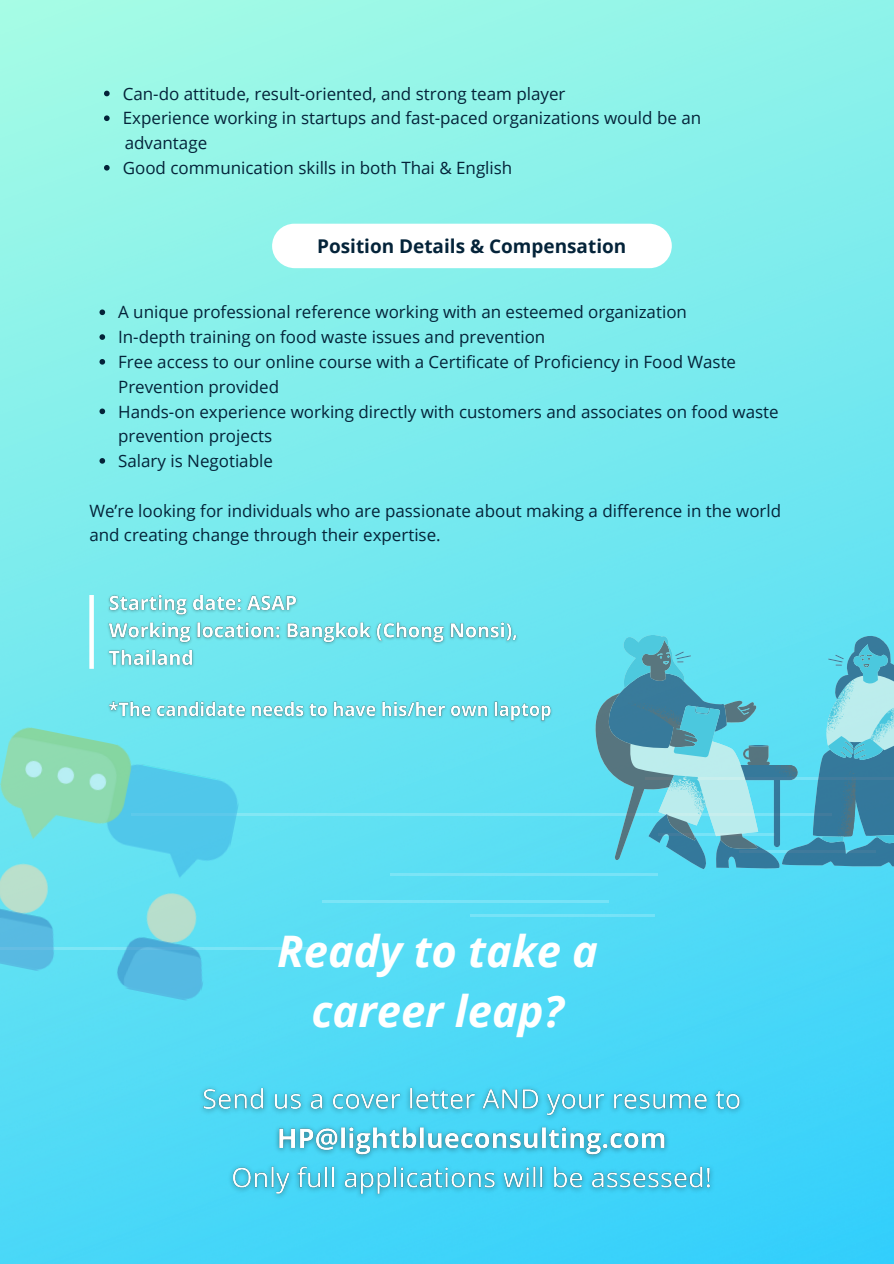
<style>
.page{position:relative;width:894px;height:1264px;background:#fff}
.page>*{position:absolute;margin:0;border:0;box-sizing:border-box;transform-origin:0 0}
.t1{font:italic 700 43.5px/60.8px "Open Sans";color:#fff;text-align:center}
.t2{font:700 18.9px "Open Sans";color:#042339}
.t3{font:16.95px/24.8px "Open Sans";color:#042339}
</style>
<div class="page">
<img style="left:0;top:0;width:893px;height:1263px">
<div style="left:89px;top:595px;width:5px;height:73px;background:#fff"></div>
<svg style="left:271px;top:224px;width:401px;height:44px"></svg>
<hr style="left:390px;top:873px;width:268px;height:3px;background:#fff">
<hr style="left:323px;top:900px;width:286px;height:2px;background:#fff">
<hr style="left:470px;top:914px;width:185px;height:2px;background:#fff">
<hr style="left:131px;top:813px;width:700px;height:2px;background:#fff">
<hr style="left:0;top:947px;width:312px;height:2px;background:#fff">
<svg style="left:607px;top:634px;width:286px;height:235px;background:#47b1ce"></svg>
<svg style="left:595px;top:640px;width:298px;height:220px;background:#50b0c8"></svg>
<svg style="left:621px;top:634px;width:272px;height:209px;background:#63bfd2"></svg>
<img style="left:0;top:724px;width:245px;height:279px">
<img style="left:103px;top:588px;width:419px;height:84px">
<img style="left:193px;top:1077px;width:558px;height:127px">
<img style="left:104px;top:696px;width:452px;height:30px">
<svg style="left:99px;top:309px;width:6px;height:6px"></svg>
<svg style="left:99px;top:334px;width:6px;height:6px"></svg>
<svg style="left:99px;top:359px;width:6px;height:5px"></svg>
<svg style="left:99px;top:408px;width:6px;height:6px"></svg>
<svg style="left:99px;top:458px;width:6px;height:5px"></svg>
<svg style="left:104px;top:91px;width:6px;height:5px"></svg>
<svg style="left:104px;top:115px;width:6px;height:6px"></svg>
<svg style="left:104px;top:165px;width:6px;height:6px"></svg>
<p class="t3" style="left:123px;top:81px;width:579px">Can-do attitude, result-oriented, and strong team player<br>Experience working in startups and fast-paced organizations would be an advantage<br>Good communication skills in both Thai &amp; English</p>
<p class="t2" style="left:317px;top:233px;width:310px">Position Details &amp; Compensation</p>
<p class="t3" style="left:118px;top:299px;width:662px">A unique professional reference working with an esteemed organization<br>In-depth training on food waste issues and prevention<br>Free access to our online course with a Certificate of Proficiency in Food Waste Prevention provided<br>Hands-on experience working directly with customers and associates on food waste prevention projects<br>Salary is Negotiable</p>
<p class="t3" style="left:89px;top:497px;width:693px">We’re looking for individuals who are passionate about making a difference in the world and creating change through their expertise.</p>
<h1 class="t1" style="left:277px;top:919px;width:322px">Ready to take a career leap?</h1>
</div>
